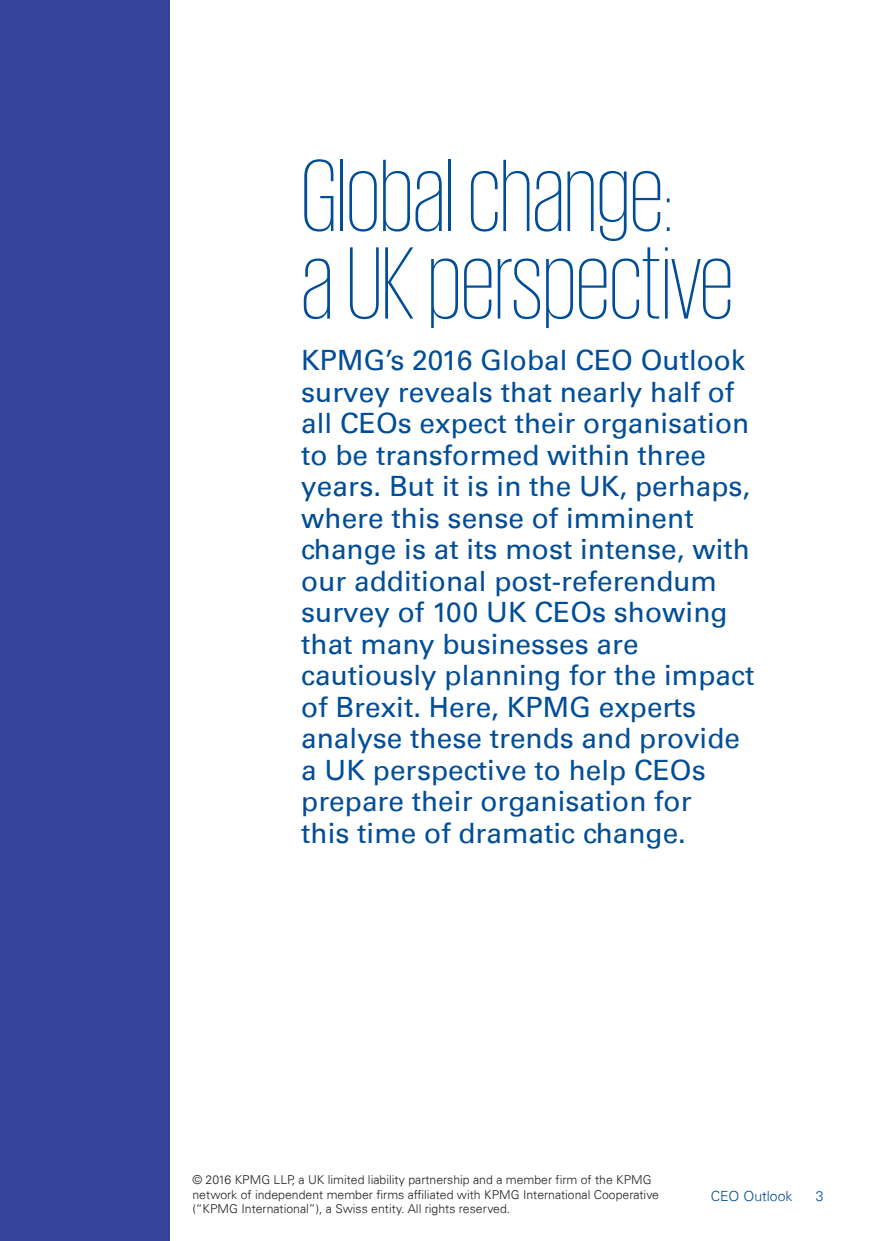
<style>
.page{position:relative;width:874px;height:1241px;background:#fff}
.page>*{position:absolute;margin:0;border:0;box-sizing:border-box;transform-origin:0 0}
.t1{font:200 105px/87.5px "KPMG";color:#014d97}
.t2{font:28px/31.5px "Univers 55 Roman";color:#014d97}
.t3{font:300 14px "Univers 45";color:#014d97}
.t4{font:300 12.25px/14.7px "Univers 45";color:#231f20}
</style>
<div class="page">
<div style="left:0;top:0;width:170px;height:1240px;background:#36449c"></div>
<h1 class="t1" style="left:301px;top:149px;width:433px">Global change:<br>a UK perspective</h1>
<p class="t2" style="left:301px;top:344px;width:454px">KPMG’s 2016 Global CEO Outlook survey reveals that nearly half of all CEOs expect their organisation to be transformed within three years. But it is in the UK, perhaps, where this sense of imminent change is at its most intense, with our additional post-referendum survey of 100 UK CEOs showing that many businesses are cautiously planning for the impact of Brexit. Here, KPMG experts analyse these trends and provide a UK perspective to help CEOs prepare their organisation for<br>this time of dramatic change.</p>
<p class="t4" style="left:192px;top:1171px;width:468px">© 2016 KPMG LLP, a UK limited liability partnership and a member firm of the KPMG network of independent member firms affiliated with KPMG International Cooperative (“KPMG International”), a Swiss entity. All rights reserved.</p>
<p class="t3" style="left:710px;top:1186px;width:83px">CEO Outlook</p>
<p class="t3" style="left:815px;top:1186px;width:9px">3</p>
</div>
